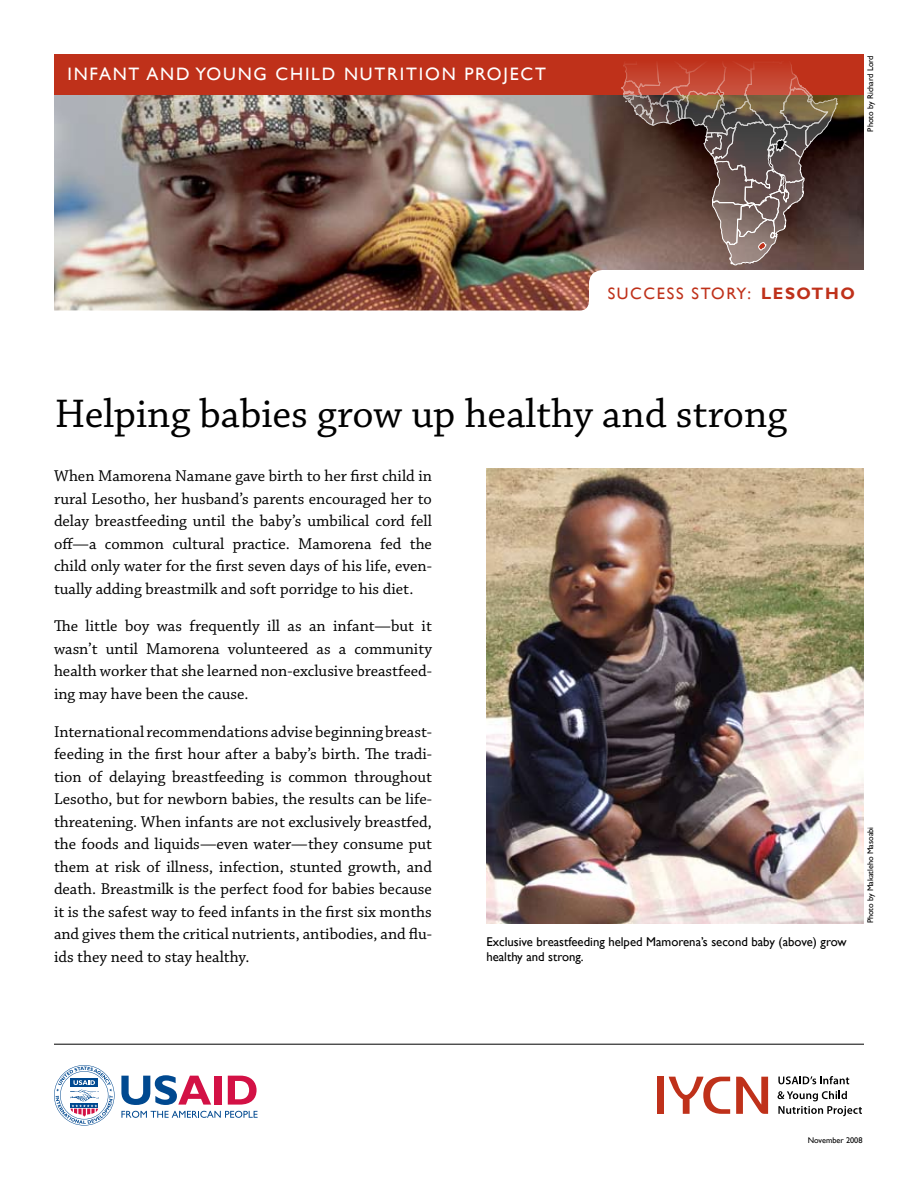
<style>
.page{position:relative;width:918px;height:1188px;background:#fff}
.page>*{position:absolute;margin:0;border:0;box-sizing:border-box;transform-origin:0 0}
.t1{font:42px "Chaparral Pro";color:#000}
.t2{font:18px "Gill Sans";letter-spacing:.1em;color:#fff}
.t3{font:16.5px/22.5px "Chaparral Pro";color:#000;text-align:justify}
.t4{font:700 16.5px "Gill Sans";letter-spacing:.1em;color:#bf311a}
.t5{font:16.5px "Gill Sans";letter-spacing:.1em;color:#bf311a}
.t6{font:12.75px/15px "Gill Sans";color:#000}
.t7{font:8.25px "Gill Sans";color:#000}
.s1{font-weight:400}
</style>
<div class="page">
<svg style="left:778px;top:1076px;width:71px;height:8px"></svg>
<svg style="left:778px;top:1091px;width:84px;height:25px"></svg>
<div style="left:657px;top:1077px;width:7px;height:37px;background:#bf311a"></div>
<svg style="left:736px;top:1077px;width:32px;height:37px"></svg>
<svg style="left:669px;top:1077px;width:61px;height:37px"></svg>
<svg style="left:121px;top:1075px;width:90px;height:30px"></svg>
<div style="left:214px;top:1076px;width:8px;height:29px;background:#d31145"></div>
<svg style="left:228px;top:1076px;width:29px;height:29px"></svg>
<svg style="left:121px;top:1111px;width:137px;height:7px"></svg>
<svg style="left:54px;top:1065px;width:61px;height:61px"></svg>
<hr style="left:54px;top:1044px;width:810px;height:1px;background:#000">
<img style="left:486px;top:468px;width:378px;height:455px">
<img style="left:54px;top:94px;width:810px;height:176px">
<img style="left:54px;top:270px;width:548px;height:41px">
<div style="left:54px;top:54px;width:810px;height:40px;background:#bf311a"></div>
<svg style="left:620px;top:62px;width:218px;height:203px;background:#755046"></svg>
<p class="t2" style="left:68px;top:64px;width:480px">Infant and Young Child Nutrition Project</p>
<p class="t7" style="left:866px;top:132px;width:78px;rotate:-90deg">Photo by Richard Lord</p>
<p class="t5" style="left:608px;top:284px;width:59px">Success</p>
<p class="t4" style="left:692px;top:284px;width:165px"><span class="s1">story:</span> LESOTHO</p>
<h1 class="t1" style="left:55px;top:391px;width:734px">Helping babies grow up healthy and strong</h1>
<p class="t3" style="left:54px;top:466px;width:380px">When Mamorena Namane gave birth to her first child in rural Lesotho, her husband’s parents encouraged her to delay breastfeeding until the baby’s umbilical cord fell off—a common cultural practice. Mamorena fed the child only water for the first seven days of his life, even&shy;tually adding breastmilk and soft porridge to his diet.</p>
<p class="t3" style="left:54px;top:616px;width:379px">The little boy was frequently ill as an infant—but it wasn’t until Mamorena volunteered as a community health worker that she learned non-exclusive breastfeed&shy;ing may have been the cause.</p>
<p class="t3" style="left:54px;top:721px;width:380px">International recommendations advise beginning breast&shy;feeding in the first hour after a baby’s birth. The tradi&shy;tion of delaying breastfeeding is common throughout Lesotho, but for newborn babies, the results can be life&shy;threatening. When infants are not exclusively breastfed, the foods and liquids—even water—they consume put them at risk of illness, infection, stunted growth, and death. Breastmilk is the perfect food for babies because it is the safest way to feed infants in the first six months and gives them the critical nutrients, antibodies, and flu&shy;ids they need to stay healthy.</p>
<p class="t6" style="left:486px;top:934px;width:362px">Exclusive breastfeeding helped Mamorena’s second baby (above) grow healthy and strong.</p>
<p class="t7" style="left:866px;top:923px;width:98px;rotate:-90deg">Photo by Makatleho Masoabi</p>
<p class="t7" style="left:808px;top:1136px;width:56px">November 2008</p>
</div>
